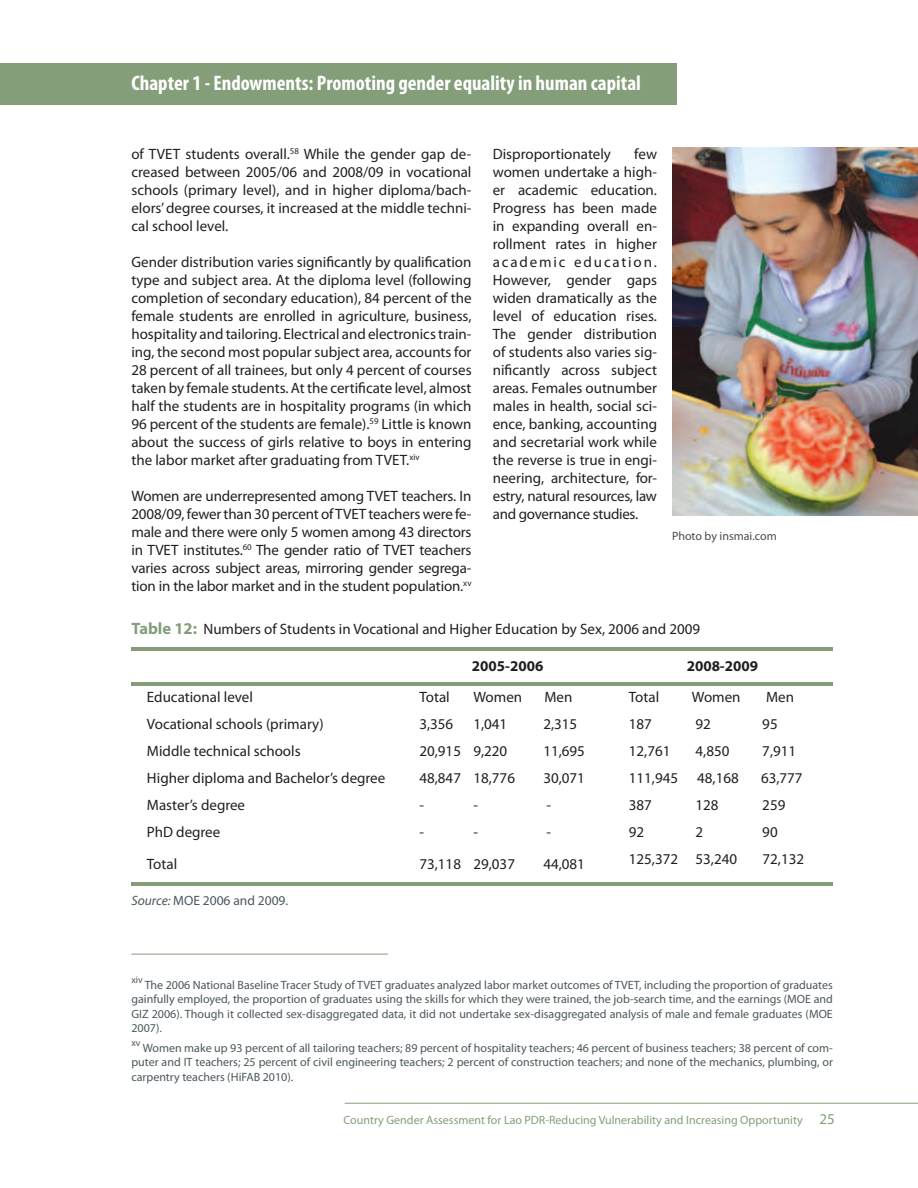
<style>
.page{position:relative;width:918px;height:1188px;background:#fff}
.page>*{position:absolute;margin:0;border:0;box-sizing:border-box;transform-origin:0 0}
.t1{font:700 condensed 21px "Myriad Pro";color:#fff}
.t2{font:15px/18px "Myriad Pro";color:#231f20;text-align:justify}
.t3{font:700 15px "Myriad Pro";color:#231f20}
.t4{font:13.5px "Myriad Pro";color:#4c575d}
.t5{font:12px/14.4px "Myriad Pro";color:#4c575d;text-align:justify}
.t6{font:12px "Myriad Pro";color:#849e7a}
.t7{font:12px "Myriad Pro";color:#4b4c4d}
.t8{font:9.6px "Myriad Pro";color:#4c575d}
.s1{font-weight:700;font-size:16.5px;color:#849e7a}
.s2{font-style:italic}
.s3{font-size:15px}
</style>
<div class="page">
<img style="left:672px;top:148px;width:246px;height:368px">
<hr style="left:345px;top:1103px;width:573px;height:1px;background:#849e7a">
<hr style="left:131px;top:954px;width:257px;height:1px;background:#849e7a">
<div style="left:0;top:63px;width:677px;height:42px;background:#849e7a"></div>
<hr style="left:131px;top:648px;width:702px;height:3px;background:#849e7a">
<hr style="left:131px;top:683px;width:702px;height:3px;background:#849e7a">
<hr style="left:131px;top:882px;width:702px;height:3px;background:#849e7a">
<h1 class="t1" style="left:131px;top:70px;width:511px">Chapter 1 - Endowments: Promoting gender equality in human capital</h1>
<p class="t2" style="left:131px;top:145px;width:342px">of TVET students overall.<sup>58</sup> While the gender gap de&shy;creased between 2005/06 and 2008/09 in vocational schools (primary level), and in higher diploma/bach&shy;elors’ degree courses, it increased at the middle techni&shy;cal school level.</p>
<p class="t2" style="left:131px;top:253px;width:342px">Gender distribution varies significantly by qualification type and subject area. At the diploma level (following completion of secondary education), 84 percent of the female students are enrolled in agriculture, business, hospitality and tailoring. Electrical and electronics train&shy;ing, the second most popular subject area, accounts for 28 percent of all trainees, but only 4 percent of courses taken by female students. At the certificate level, almost half the students are in hospitality programs (in which 96 percent of the students are female).<sup>59</sup> Little is known about the success of girls relative to boys in entering the labor market after graduating from TVET.<sup>xiv</sup></p>
<p class="t2" style="left:131px;top:487px;width:342px">Women are underrepresented among TVET teachers. In 2008/09, fewer than 30 percent of TVET teachers were fe&shy;male and there were only 5 women among 43 directors in TVET institutes.<sup>60</sup> The gender ratio of TVET teachers varies across subject areas, mirroring gender segrega&shy;tion in the labor market and in the student population.<sup>xv</sup></p>
<p class="t2" style="left:493px;top:145px;width:166px;text-indent:142px">few women undertake a high&shy;er academic education.<br>Progress has been made in expanding overall en&shy;rollment rates in higher academic education.<br>However, gender gaps widen dramatically as the level of education rises.<br>The gender distribution of students also varies sig&shy;nificantly across subject areas. Females outnumber males in health, social sci&shy;ence, banking, accounting and secretarial work while the reverse is true in engi&shy;neering, architecture, for&shy;estry, natural resources, law and governance studies.</p>
<p class="t2" style="left:493px;top:145px;width:120px">Disproportionately</p>
<p class="t7" style="left:672px;top:529px;width:106px">Photo by insmai.com</p>
<p class="t2" style="left:131px;top:620px;width:570px"><span class="s1">Table 12:</span> Numbers of Students in Vocational and Higher Education by Sex, 2006 and 2009</p>
<p class="t2" style="left:147px;top:683px;width:240px;line-height:27px;text-align:left">Educational level<br>Vocational schools (primary)<br>Middle technical schools<br>Higher diploma and Bachelor’s degree<br>Master’s degree<br>PhD degree</p>
<p class="t2" style="left:147px;top:854px;width:32px">Total</p>
<p class="t4" style="left:131px;top:892px;width:158px"><span class="s2">Source:</span> MOE 2006 and 2009.</p>
<p class="t3" style="left:472px;top:656px;width:73px">2005-2006</p>
<p class="t2" style="left:419px;top:688px;width:32px">Total</p>
<p class="t2" style="left:473px;top:688px;width:50px">Women</p>
<p class="t2" style="left:544px;top:688px;width:29px">Men</p>
<p class="t2" style="left:419px;top:715px;width:35px">3,356</p>
<p class="t2" style="left:473px;top:715px;width:35px">1,041</p>
<p class="t2" style="left:543px;top:715px;width:35px">2,315</p>
<p class="t2" style="left:419px;top:742px;width:89px">20,915 9,220</p>
<p class="t2" style="left:543px;top:742px;width:43px">11,695</p>
<p class="t2" style="left:419px;top:769px;width:97px">48,847 18,776</p>
<p class="t2" style="left:543px;top:769px;width:43px">30,071</p>
<p class="t2" style="left:419px;top:796px;width:6px">-</p>
<p class="t2" style="left:473px;top:796px;width:6px">-</p>
<p class="t2" style="left:547px;top:796px;width:6px">-</p>
<p class="t2" style="left:419px;top:823px;width:6px">-</p>
<p class="t2" style="left:473px;top:823px;width:6px">-</p>
<p class="t2" style="left:547px;top:823px;width:6px">-</p>
<p class="t2" style="left:419px;top:854px;width:97px">73,118 29,037</p>
<p class="t2" style="left:543px;top:854px;width:43px">44,081</p>
<p class="t3" style="left:687px;top:656px;width:73px">2008-2009</p>
<p class="t2" style="left:629px;top:688px;width:32px">Total</p>
<p class="t2" style="left:692px;top:688px;width:50px">Women</p>
<p class="t2" style="left:766px;top:688px;width:29px">Men</p>
<p class="t2" style="left:629px;top:715px;width:25px">187</p>
<p class="t2" style="left:696px;top:715px;width:17px">92</p>
<p class="t2" style="left:762px;top:715px;width:17px">95</p>
<p class="t2" style="left:629px;top:742px;width:43px">12,761</p>
<p class="t2" style="left:696px;top:742px;width:35px">4,850</p>
<p class="t2" style="left:762px;top:742px;width:35px">7,911</p>
<p class="t2" style="left:629px;top:769px;width:51px">111,945</p>
<p class="t2" style="left:697px;top:769px;width:43px">48,168</p>
<p class="t2" style="left:761px;top:769px;width:43px">63,777</p>
<p class="t2" style="left:629px;top:796px;width:25px">387</p>
<p class="t2" style="left:696px;top:796px;width:25px">128</p>
<p class="t2" style="left:762px;top:796px;width:25px">259</p>
<p class="t2" style="left:629px;top:823px;width:17px">92</p>
<p class="t2" style="left:696px;top:823px;width:9px">2</p>
<p class="t2" style="left:762px;top:823px;width:17px">90</p>
<p class="t2" style="left:629px;top:850px;width:110px">125,372 53,240</p>
<p class="t2" style="left:763px;top:850px;width:43px">72,132</p>
<p class="t8" style="left:131px;top:974px;width:13px">xiv</p>
<p class="t5" style="left:131px;top:978px;width:703px;text-indent:13px">The 2006 National Baseline Tracer Study of TVET graduates analyzed labor market outcomes of TVET, including the proportion of graduates gainfully employed, the proportion of graduates using the skills for which they were trained, the job-search time, and the earnings (MOE and GIZ 2006). Though it collected sex-disaggregated data, it did not undertake sex-disaggregated analysis of male and female graduates (MOE 2007).</p>
<p class="t8" style="left:131px;top:1037px;width:11px">xv</p>
<p class="t5" style="left:131px;top:1041px;width:703px;text-indent:11px">Women make up 93 percent of all tailoring teachers; 89 percent of hospitality teachers; 46 percent of business teachers; 38 percent of com&shy;puter and IT teachers; 25 percent of civil engineering teachers; 2 percent of construction teachers; and none of the mechanics, plumbing, or carpentry teachers (HiFAB 2010).</p>
<p class="t6" style="left:343px;top:1113px;width:493px">Country Gender Assessment for Lao PDR-Reducing Vulnerability and Increasing Opportunity <span class="s3">25</span></p>
</div>
